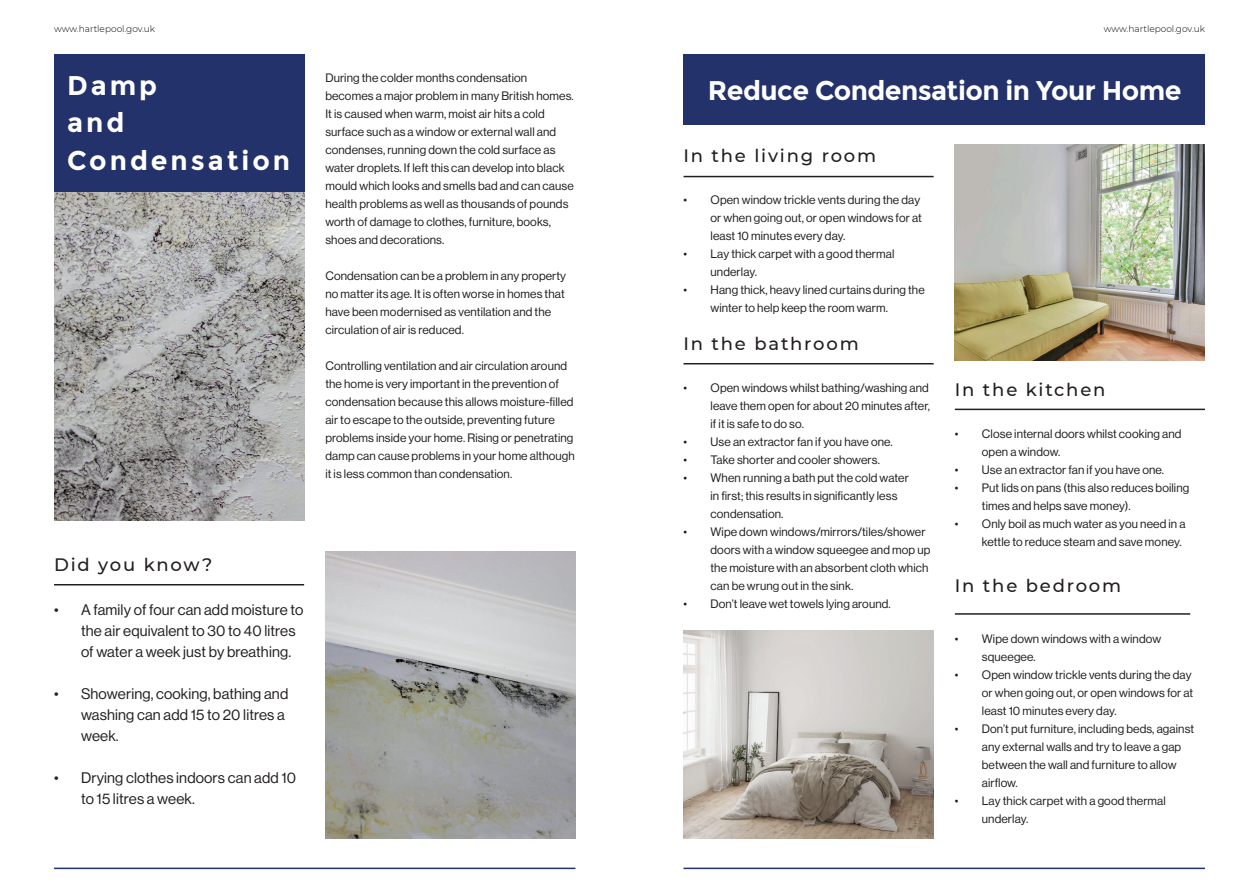
<style>
.page{position:relative;width:1259px;height:893px;background:#fff}
.page>*{position:absolute;margin:0;border:0;box-sizing:border-box;transform-origin:0 0}
.t1{font:700 27px "Montserrat";letter-spacing:-.02em;color:#fff}
.t2{font:700 27px/37.5px "Montserrat";letter-spacing:.11em;color:#fff}
.t3{font:500 18px "Montserrat";letter-spacing:.1em;color:#231f20}
.t4{font:15px/21px "N Haas Grotesk DS Pro 55 Rg";letter-spacing:.01em;color:#231f20}
.t5{font:12px/18px "N Haas Grotesk DS Pro 55 Rg";letter-spacing:.01em;color:#231f20}
.t6{font:300 9px "Montserrat";color:#000}
</style>
<div class="page">
<div style="left:683px;top:54px;width:522px;height:71px;background:#23326a"></div>
<hr style="left:54px;top:584px;width:250px;height:1px;background:#231f20">
<img style="left:54px;top:191px;width:250px;height:330px">
<hr style="left:54px;top:868px;width:521px;height:1px;background:#23326a">
<hr style="left:683px;top:868px;width:522px;height:1px;background:#23326a">
<div style="left:54px;top:54px;width:250px;height:137px;background:#23326a"></div>
<img style="left:325px;top:551px;width:250px;height:288px">
<hr style="left:683px;top:176px;width:250px;height:1px;background:#231f20">
<img style="left:955px;top:145px;width:250px;height:216px">
<img style="left:683px;top:630px;width:250px;height:209px">
<hr style="left:683px;top:363px;width:250px;height:1px;background:#231f20">
<hr style="left:955px;top:409px;width:250px;height:1px;background:#231f20">
<hr style="left:955px;top:613px;width:235px;height:2px;background:#231f20">
<p class="t6" style="left:54px;top:22px;width:103px">www.hartlepool.gov.uk</p>
<p class="t6" style="left:1103px;top:22px;width:103px">www.hartlepool.gov.uk</p>
<p class="t5" style="left:325px;top:68px;width:250px">During the colder months condensation becomes a major problem in many British homes.<br>It is caused when warm, moist air hits a cold surface such as a window or external wall and condenses, running down the cold surface as water droplets. If left this can develop into black mould which looks and smells bad and can cause health problems as well as thousands of pounds worth of damage to clothes, furniture, books, shoes and decorations.</p>
<p class="t5" style="left:325px;top:266px;width:242px">Condensation can be a problem in any property no matter its age. It is often worse in homes that have been modernised as ventilation and the circulation of air is reduced.</p>
<p class="t5" style="left:325px;top:356px;width:251px">Controlling ventilation and air circulation around the home is very important in the prevention of condensation because this allows moisture-filled air to escape to the outside, preventing future problems inside your home. Rising or penetrating damp can cause problems in your home although it is less common than condensation.</p>
<h1 class="t1" style="left:67px;top:69px;width:92px">Damp</h1>
<h1 class="t1" style="left:708px;top:75px;width:475px">Reduce Condensation in Your Home</h1>
<h1 class="t2" style="left:67px;top:104px;width:225px">and<br>Condensation</h1>
<h2 class="t3" style="left:683px;top:143px;width:194px">In the living room</h2>
<p class="t5" style="left:710px;top:190px;width:213px;text-indent:-27px">• Open window trickle vents during the day or when going out, or open windows for at least 10 minutes every day.</p>
<p class="t5" style="left:710px;top:244px;width:185px;text-indent:-27px">• Lay thick carpet with a good thermal underlay.</p>
<p class="t5" style="left:710px;top:280px;width:216px;text-indent:-27px">• Hang thick, heavy lined curtains during the winter to help keep the room warm.</p>
<h2 class="t3" style="left:683px;top:331px;width:177px">In the bathroom</h2>
<p class="t5" style="left:710px;top:379px;width:221px;text-align:justify;text-indent:-27px">• Open windows whilst bathing/washing and leave them open for about 20 minutes after, if it is safe to do so.</p>
<p class="t5" style="left:683px;top:433px;width:211px">• Use an extractor fan if you have one.</p>
<p class="t5" style="left:683px;top:451px;width:198px">• Take shorter and cooler showers.</p>
<p class="t5" style="left:710px;top:469px;width:200px;text-indent:-27px">• When running a bath put the cold water in first; this results in significantly less condensation.</p>
<p class="t5" style="left:710px;top:523px;width:221px;text-indent:-27px">• Wipe down windows/mirrors/tiles/shower doors with a window squeegee and mop up the moisture with an absorbent cloth which can be wrung out in the sink.</p>
<p class="t5" style="left:683px;top:595px;width:209px">• Don’t leave wet towels lying around.</p>
<h2 class="t3" style="left:955px;top:377px;width:152px">In the kitchen</h2>
<p class="t5" style="left:982px;top:424px;width:201px;text-indent:-27px">• Close internal doors whilst cooking and open a window.</p>
<p class="t5" style="left:955px;top:460px;width:211px">• Use an extractor fan if you have one.</p>
<p class="t5" style="left:982px;top:478px;width:209px;text-indent:-27px">• Put lids on pans (this also reduces boiling times and helps save money).</p>
<p class="t5" style="left:982px;top:514px;width:205px;text-indent:-27px">• Only boil as much water as you need in a kettle to reduce steam and save money.</p>
<h2 class="t3" style="left:54px;top:552px;width:160px">Did you know?</h2>
<h2 class="t3" style="left:955px;top:573px;width:168px">In the bedroom</h2>
<p class="t4" style="left:81px;top:600px;width:224px;text-indent:-27px">• A family of four can add moisture to the air equivalent to 30 to 40 litres of water a week just by breathing.</p>
<p class="t4" style="left:81px;top:684px;width:209px;text-indent:-27px">• Showering, cooking, bathing and washing can add 15 to 20 litres a week.</p>
<p class="t4" style="left:81px;top:768px;width:217px;text-indent:-27px">• Drying clothes indoors can add 10 to 15 litres a week.</p>
<p class="t5" style="left:982px;top:629px;width:181px;text-indent:-27px">• Wipe down windows with a window squeegee.</p>
<p class="t5" style="left:982px;top:665px;width:213px;text-indent:-27px">• Open window trickle vents during the day or when going out, or open windows for at least 10 minutes every day.</p>
<p class="t5" style="left:982px;top:719px;width:214px;text-indent:-27px">• Don’t put furniture, including beds, against any external walls and try to leave a gap between the wall and furniture to allow airflow.</p>
<p class="t5" style="left:982px;top:791px;width:185px;text-indent:-27px">• Lay thick carpet with a good thermal underlay.</p>
</div>
